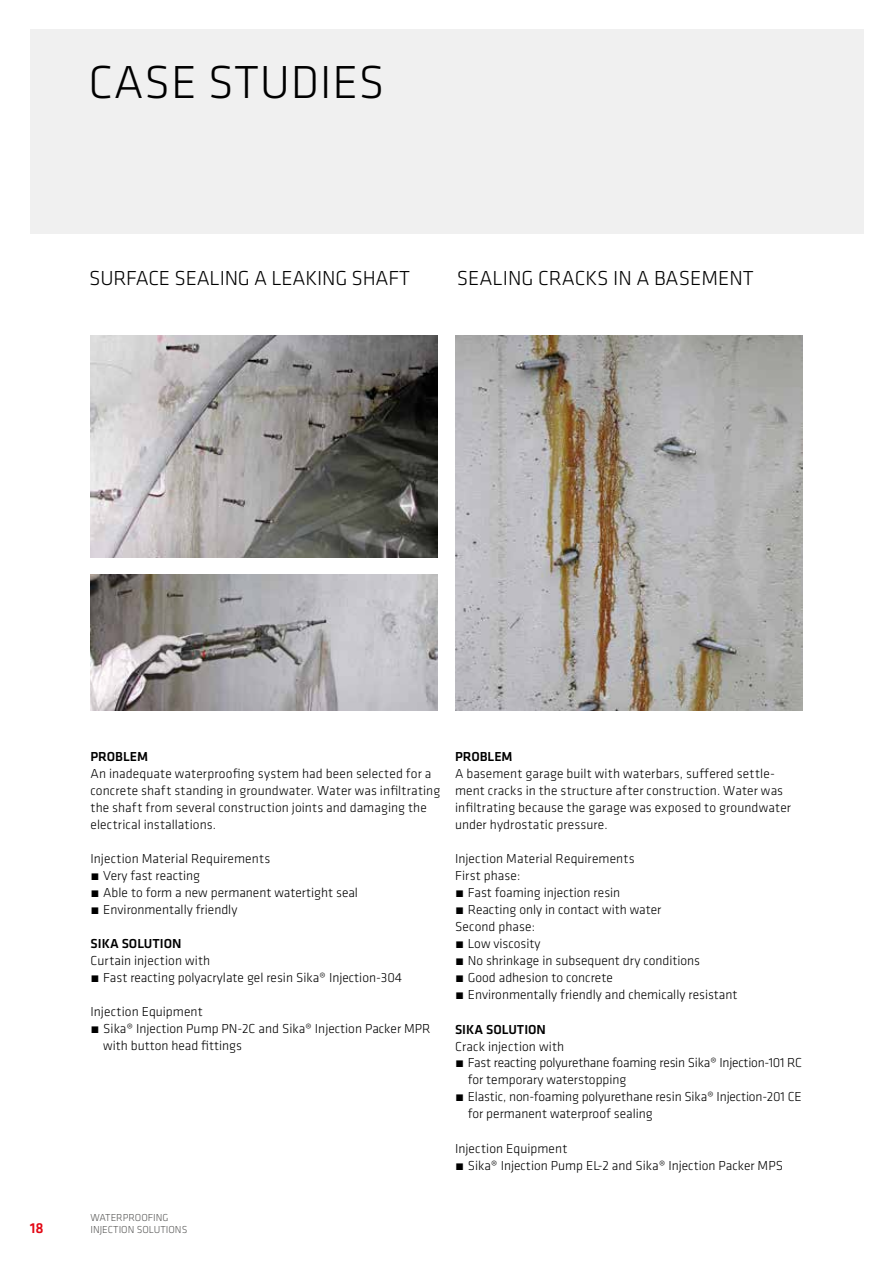
<style>
.page{position:relative;width:893px;height:1263px;background:#fff}
.page>*{position:absolute;margin:0;border:0;box-sizing:border-box;transform-origin:0 0}
.t1{font:300 48px "Klavika";letter-spacing:.015em;color:#000}
.t2{font:300 21px "Klavika";letter-spacing:-.01em;color:#000}
.t3{font:500 15px "Klavika";color:#e30613}
.t4{font:300 13.5px/17px "Klavika";color:#000}
.t5{font:500 13.5px "Klavika";color:#000}
.t6{font:300 10.5px/12.6px "Klavika";color:#575756}
</style>
<div class="page">
<img style="left:455px;top:336px;width:347px;height:374px">
<img style="left:91px;top:336px;width:347px;height:222px">
<img style="left:91px;top:574px;width:347px;height:136px">
<div style="left:30px;top:30px;width:833px;height:204px;background:#ededed"></div>
<h1 class="t1" style="left:88px;top:53px;width:298px">CASE STUDIES</h1>
<h2 class="t2" style="left:89px;top:265px;width:322px">SURFACE SEALING A LEAKING SHAFT</h2>
<h2 class="t2" style="left:457px;top:265px;width:298px">SEALING CRACKS IN A BASEMENT</h2>
<p class="t5" style="left:91px;top:748px;width:59px">PROBLEM</p>
<p class="t4" style="left:91px;top:765px;width:351px">An inadequate waterproofing system had been selected for a concrete shaft standing in groundwater. Water was infiltrating the shaft from several construction joints and damaging the electrical installations.</p>
<p class="t4" style="left:91px;top:850px;width:269px">Injection Material Requirements<br>́ Very fast reacting<br>́ Able to form a new permanent watertight seal ́ Environmentally friendly</p>
<p class="t5" style="left:91px;top:935px;width:92px">SIKA SOLUTION</p>
<p class="t4" style="left:91px;top:952px;width:313px">Curtain injection with<br>́ Fast reacting polyacrylate gel resin Sika® Injection-304</p>
<p class="t4" style="left:91px;top:1003px;width:114px">Injection Equipment</p>
<p class="t4" style="left:91px;top:1020px;width:342px">́ Sika® Injection Pump PN-2C and Sika® Injection Packer MPR</p>
<p class="t4" style="left:103px;top:1037px;width:140px">with button head fittings</p>
<p class="t5" style="left:455px;top:748px;width:59px">PROBLEM</p>
<p class="t4" style="left:455px;top:765px;width:338px">A basement garage built with waterbars, suffered settle&shy;ment cracks in the structure after construction. Water was infiltrating because the garage was exposed to groundwater under hydrostatic pressure.</p>
<p class="t4" style="left:455px;top:850px;width:284px">Injection Material Requirements<br>First phase:<br>́ Fast foaming injection resin<br>́ Reacting only in contact with water<br>Second phase:<br>́ Low viscosity<br>́ No shrinkage in subsequent dry conditions<br>́ Good adhesion to concrete<br>́ Environmentally friendly and chemically resistant</p>
<p class="t5" style="left:455px;top:1020px;width:92px">SIKA SOLUTION</p>
<p class="t4" style="left:455px;top:1037px;width:111px">Crack injection with</p>
<p class="t4" style="left:455px;top:1054px;width:349px">́ Fast reacting polyurethane foaming resin Sika® Injection-101 RC</p>
<p class="t4" style="left:468px;top:1071px;width:160px">for temporary waterstopping</p>
<p class="t4" style="left:455px;top:1088px;width:348px">́ Elastic, non-foaming polyurethane resin Sika® Injection-201 CE</p>
<p class="t4" style="left:468px;top:1105px;width:187px">for permanent waterproof sealing</p>
<p class="t4" style="left:455px;top:1139px;width:330px">Injection Equipment<br>́ Sika® Injection Pump EL-2 and Sika® Injection Packer MPS</p>
<p class="t3" style="left:30px;top:1218px;width:15px">18</p>
<p class="t6" style="left:91px;top:1211px;width:98px">WATERPROOFING<br>INJECTION SOLUTIONS</p>
</div>
